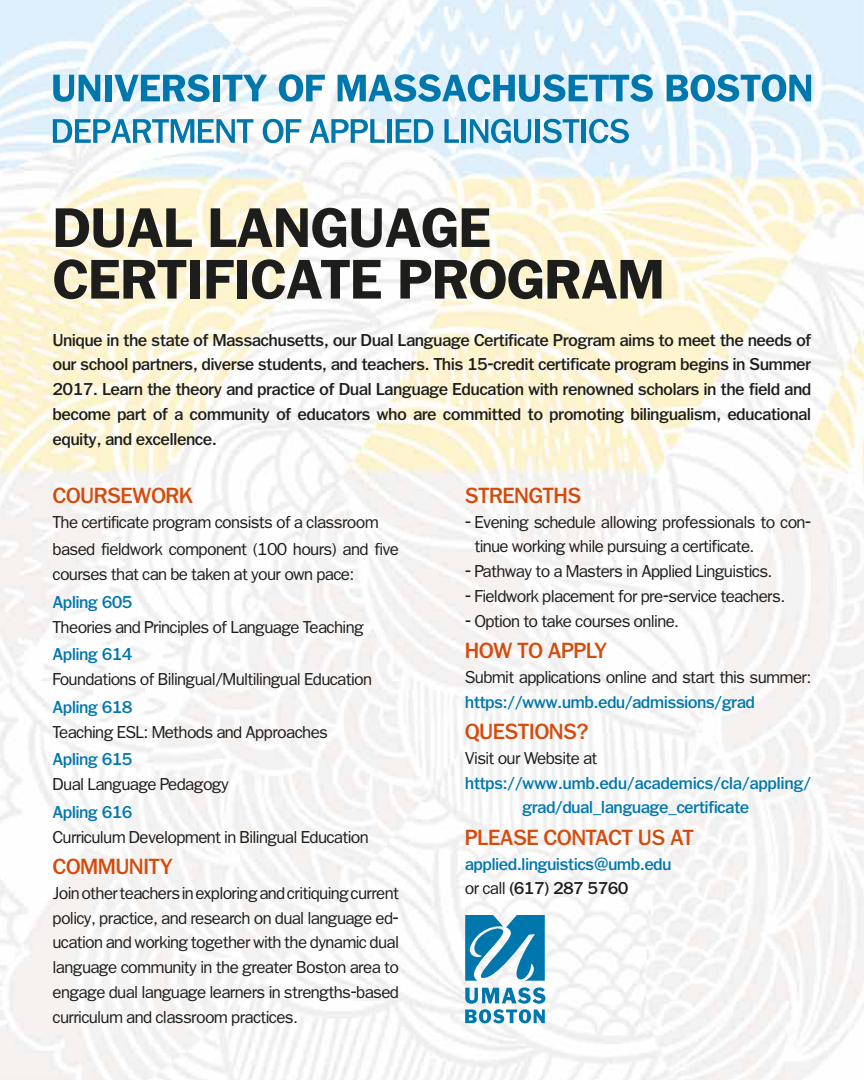
<style>
.page{position:relative;width:864px;height:1080px;background:#fff}
.page>*{position:absolute;margin:0;border:0;box-sizing:border-box;transform-origin:0 0}
.t1{font:700 53.25px/51.6px "PF Franklin Gothic";color:#1d1d1b}
.t2{font:21px "PF Franklin Gothic Med";color:#d54b0b}
.t3{font:16.5px/24.8px "PF Franklin Gothic";color:#1d1d1b}
.t4{font:16.5px/24.8px "PF Franklin Gothic Med";color:#1d1d1b;text-align:justify}
.t5{font:16.5px/24.8px "PF Franklin Gothic Med";color:#0077ac;text-align:center}
.s1{font-family:"PF Franklin Gothic";color:#1d1d1b}
.s2{color:#1d1d1b}
</style>
<div class="page">
<img style="left:0;top:0;width:864px;height:1080px">
<svg style="left:53px;top:75px;width:47px;height:27px"></svg>
<div style="left:105px;top:75px;width:7px;height:26px;background:#0077ac"></div>
<svg style="left:114px;top:74px;width:96px;height:28px;background:#6eb2d1"></svg>
<div style="left:213px;top:75px;width:7px;height:26px;background:#0077ac"></div>
<svg style="left:223px;top:75px;width:44px;height:26px"></svg>
<svg style="left:279px;top:74px;width:46px;height:28px"></svg>
<svg style="left:338px;top:74px;width:315px;height:28px;background:#72b4d3"></svg>
<svg style="left:667px;top:74px;width:144px;height:28px;background:#6bb0d0"></svg>
<svg style="left:53px;top:119px;width:200px;height:24px"></svg>
<svg style="left:263px;top:119px;width:38px;height:24px"></svg>
<svg style="left:310px;top:119px;width:75px;height:24px"></svg>
<div style="left:387px;top:119px;width:5px;height:24px;background:#0077ac"></div>
<svg style="left:396px;top:119px;width:37px;height:24px"></svg>
<svg style="left:444px;top:119px;width:15px;height:24px"></svg>
<hr style="left:462px;top:119px;width:4px;height:24px;background:#0077ac">
<svg style="left:470px;top:119px;width:61px;height:24px"></svg>
<div style="left:535px;top:119px;width:5px;height:24px;background:#0077ac"></div>
<svg style="left:542px;top:119px;width:37px;height:24px"></svg>
<hr style="left:582px;top:119px;width:4px;height:24px;background:#0077ac">
<svg style="left:589px;top:119px;width:40px;height:24px"></svg>
<svg style="left:465px;top:915px;width:80px;height:66px"></svg>
<svg style="left:465px;top:987px;width:80px;height:36px"></svg>
<h1 class="t1" style="left:53px;top:202px;width:613px">DUAL LANGUAGE<br>CERTIFICATE PROGRAM</h1>
<p class="t4" style="left:53px;top:327px;width:760px">Unique in the state of Massachusetts, our Dual Language Certificate Program aims to meet the needs of our school partners, diverse students, and teachers. This 15-credit certificate program begins in Summer 2017. Learn the theory and practice of Dual Language Education with renowned scholars in the field and become part of a community of educators who are committed to promoting bilingualism, educational equity, and excellence.</p>
<p class="t2" style="left:53px;top:483px;width:141px">COURSEWORK</p>
<p class="t3" style="left:53px;top:508px;width:347px;line-height:27.8px">The certificate program consists of a classroom based fieldwork component (100 hours) and five</p>
<p class="t3" style="left:53px;top:562px;width:303px">courses that can be taken at your own pace:</p>
<p class="t5" style="left:53px;top:589px;width:81px">Apling 605</p>
<p class="t3" style="left:53px;top:614px;width:312px">Theories and Principles of Language Teaching</p>
<p class="t5" style="left:53px;top:642px;width:81px">Apling 614</p>
<p class="t3" style="left:53px;top:667px;width:320px">Foundations of Bilingual/Multilingual Education</p>
<p class="t5" style="left:53px;top:694px;width:81px">Apling 618</p>
<p class="t3" style="left:53px;top:719px;width:276px">Teaching ESL: Methods and Approaches</p>
<p class="t5" style="left:53px;top:747px;width:81px">Apling 615</p>
<p class="t3" style="left:53px;top:772px;width:177px">Dual Language Pedagogy</p>
<p class="t5" style="left:53px;top:799px;width:81px">Apling 616</p>
<p class="t3" style="left:53px;top:824px;width:317px">Curriculum Development in Bilingual Education</p>
<p class="t2" style="left:53px;top:854px;width:121px">COMMUNITY</p>
<p class="t3" style="left:53px;top:880px;width:347px;text-align:justify">Join other teachers in exploring and critiquing current policy, practice, and research on dual language ed&shy;ucation and working together with the dynamic dual language community in the greater Boston area to engage dual language learners in strengths-based curriculum and classroom practices.</p>
<p class="t2" style="left:465px;top:483px;width:117px">STRENGTHS</p>
<p class="t3" style="left:475px;top:509px;width:338px;text-indent:-10px">- Evening schedule allowing professionals to con&shy;tinue working while pursuing a certificate.</p>
<p class="t3" style="left:465px;top:559px;width:309px">- Pathway to a Masters in Applied Linguistics.</p>
<p class="t3" style="left:465px;top:583px;width:321px">- Fieldwork placement for pre-service teachers.</p>
<p class="t3" style="left:465px;top:608px;width:215px">- Option to take courses online.</p>
<p class="t2" style="left:465px;top:638px;width:143px">HOW TO APPLY</p>
<p class="t3" style="left:465px;top:664px;width:347px">Submit applications online and start this summer:</p>
<p class="t5" style="left:465px;top:689px;width:291px">https://www.umb.edu/admissions/grad</p>
<p class="t2" style="left:465px;top:719px;width:125px">QUESTIONS?</p>
<p class="t3" style="left:465px;top:745px;width:134px">Visit our Website at</p>
<p class="t5" style="left:465px;top:770px;width:347px">https://www.umb.edu/academics/cla/appling/ grad/dual_language_certificate</p>
<p class="t2" style="left:465px;top:825px;width:230px">PLEASE CONTACT US AT</p>
<p class="t5" style="left:465px;top:851px;width:208px;text-align:left">applied.linguistics@umb.edu <span class="s1">or call</span> <span class="s2">(617) 287 5760</span></p>
</div>
